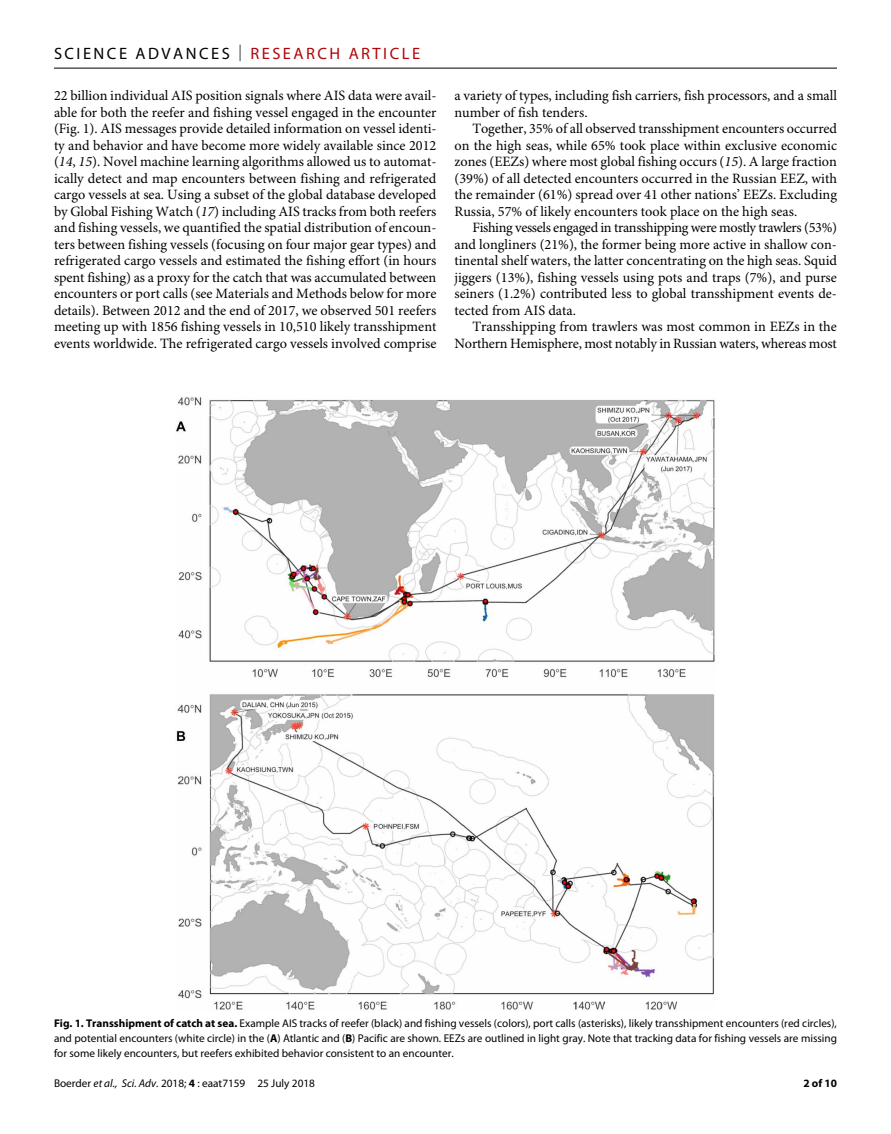
<style>
.page{position:relative;width:891px;height:1134px;background:#fff}
.page>*{position:absolute;margin:0;border:0;box-sizing:border-box;transform-origin:0 0}
.t1{font:16.5px "Myriad Pro";letter-spacing:.15em;color:#000}
.t2{font:14.25px/16.5px "Minion Pro";color:#000;text-align:justify}
.t3{font:11.25px/15px "Myriad Pro";color:#000;text-align:justify}
.t4{font:700 11.25px "Myriad Pro";color:#000}
.s1{font-weight:300}
.s2{color:#b10508}
.s3{font-style:italic}
.s4{font-weight:700}
</style>
<div class="page">
<hr style="left:54px;top:68px;width:783px;height:1px;background:#000">
<img style="left:176px;top:397px;width:539px;height:613px">
<p class="t1" style="left:54px;top:40px;width:368px">SCIENCE ADVANCES <span class="s1">|</span> <span class="s2">RESEARCH ARTICLE</span></p>
<p class="t2" style="left:54px;top:89px;width:384px">22 billion individual AIS position signals where AIS data were avail&shy;able for both the reefer and fishing vessel engaged in the encounter (Fig. 1). AIS messages provide detailed information on vessel identi&shy;ty and behavior and have become more widely available since 2012 (<span class="s3">14</span>, <span class="s3">15</span>). Novel machine learning algorithms allowed us to automat&shy;ically detect and map encounters between fishing and refrigerated cargo vessels at sea. Using a subset of the global database developed by Global Fishing Watch (<span class="s3">17</span>) including AIS tracks from both reefers and fishing vessels, we quantified the spatial distribution of encoun&shy;ters between fishing vessels (focusing on four major gear types) and refrigerated cargo vessels and estimated the fishing effort (in hours spent fishing) as a proxy for the catch that was accumulated between encounters or port calls (see Materials and Methods below for more details). Between 2012 and the end of 2017, we observed 501 reefers meeting up with 1856 fishing vessels in 10,510 likely transshipment events worldwide. The refrigerated cargo vessels involved comprise</p>
<p class="t2" style="left:454px;top:89px;width:384px">a variety of types, including fish carriers, fish processors, and a small number of fish tenders.</p>
<p class="t2" style="left:454px;top:122px;width:384px;text-indent:18px">Together, 35% of all observed transshipment encounters occurred on the high seas, while 65% took place within exclusive economic zones (EEZs) where most global fishing occurs (<span class="s3">15</span>). A large fraction (39%) of all detected encounters occurred in the Russian EEZ, with the remainder (61%) spread over 41 other nations’ EEZs. Excluding Russia, 57% of likely encounters took place on the high seas.</p>
<p class="t2" style="left:454px;top:221px;width:384px;text-indent:18px">Fishing vessels engaged in transshipping were mostly trawlers (53%) and longliners (21%), the former being more active in shallow con&shy;tinental shelf waters, the latter concentrating on the high seas. Squid jiggers (13%), fishing vessels using pots and traps (7%), and purse seiners (1.2%) contributed less to global transshipment events de&shy;tected from AIS data.</p>
<p class="t2" style="left:454px;top:320px;width:384px;text-align:right">Transshipping from trawlers was most common in EEZs in the<br>Northern Hemisphere, most notably in Russian waters, whereas most</p>
<p class="t3" style="left:54px;top:1016px;width:785px"><span class="s4">Fig. 1. Transshipment of catch at sea.</span> Example AIS tracks of reefer (black) and fishing vessels (colors), port calls (asterisks), likely transshipment encounters (red circles), and potential encounters (white circle) in the (<span class="s4">A</span>) Atlantic and (<span class="s4">B</span>) Pacific are shown. EEZs are outlined in light gray. Note that tracking data for fishing vessels are missing for some likely encounters, but reefers exhibited behavior consistent to an encounter.</p>
<p class="t3" style="left:54px;top:1076px;width:263px">Boerder <span class="s3">et al., Sci. Adv.</span> 2018; <span class="s4">4</span> : eaat7159 25 July 2018</p>
<p class="t4" style="left:803px;top:1074px;width:35px">2 of 10</p>
</div>
